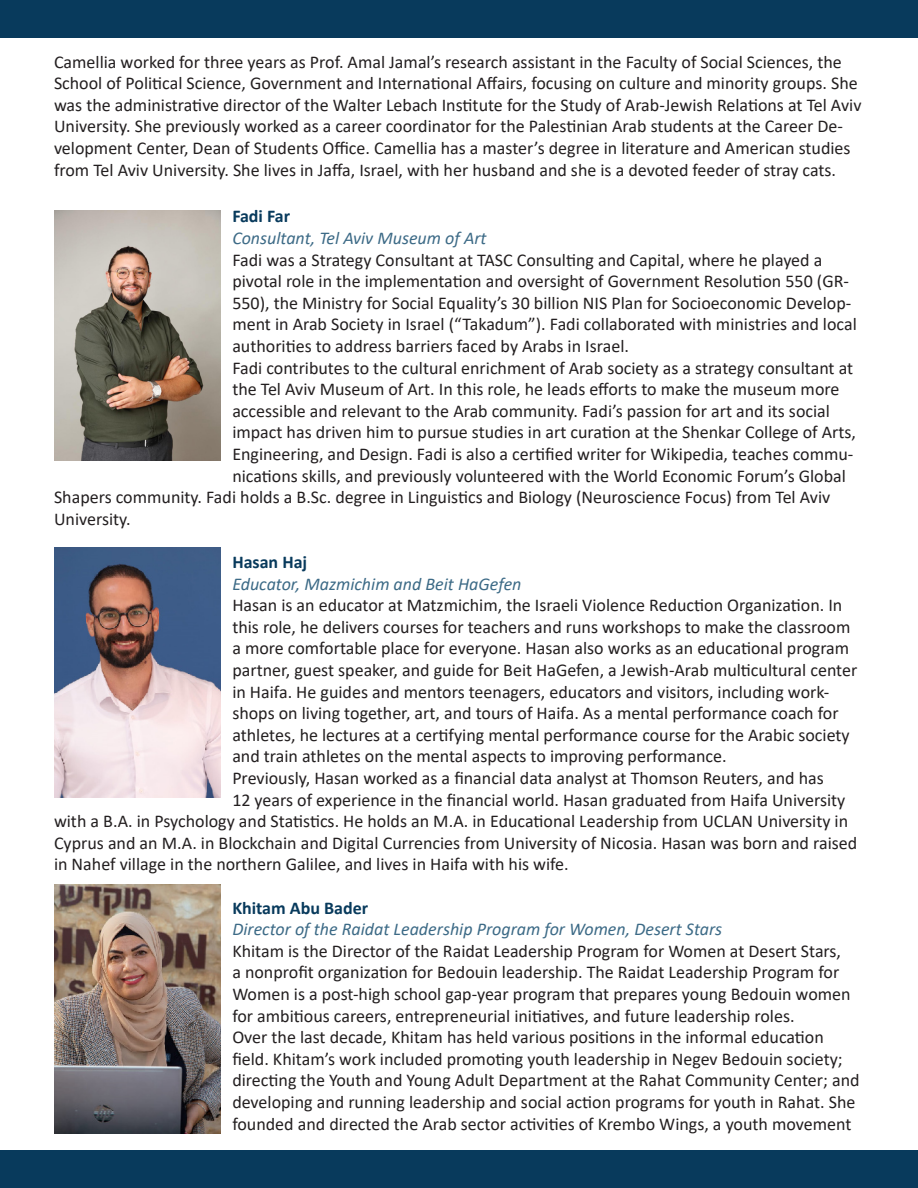
<style>
.page{position:relative;width:918px;height:1188px;background:#fff}
.page>*{position:absolute;margin:0;border:0;box-sizing:border-box;transform-origin:0 0}
.t1{font:18px/21.6px "Calibri";color:#231f20}
.t2{font:italic 18px "Calibri";color:#3c6a86}
.t3{font:700 18px "Calibri";color:#083a5c}
</style>
<div class="page">
<img style="left:54px;top:548px;width:166px;height:249px">
<img style="left:54px;top:211px;width:166px;height:249px">
<img style="left:54px;top:884px;width:166px;height:250px">
<div style="left:0;top:0;width:918px;height:38px;background:#083a5c"></div>
<div style="left:0;top:1150px;width:918px;height:38px;background:#083a5c"></div>
<p class="t1" style="left:54px;top:50px;width:809px">Camellia worked for three years as Prof. Amal Jamal’s research assistant in the Faculty of Social Sciences, the School of Political Science, Government and International Affairs, focusing on culture and minority groups. She was the administrative director of the Walter Lebach Institute for the Study of Arab-Jewish Relations at Tel Aviv University. She previously worked as a career coordinator for the Palestinian Arab students at the Career De&shy;velopment Center, Dean of Students Office. Camellia has a master’s degree in literature and American studies from Tel Aviv University. She lives in Jaffa, Israel, with her husband and she is a devoted feeder of stray cats.</p>
<p class="t3" style="left:232px;top:204px;width:59px">Fadi Far</p>
<p class="t2" style="left:232px;top:225px;width:256px">Consultant, Tel Aviv Museum of Art</p>
<p class="t1" style="left:232px;top:248px;width:626px">Fadi was a Strategy Consultant at TASC Consulting and Capital, where he played a pivotal role in the implementation and oversight of Government Resolution 550 (GR-550), the Ministry for Social Equality’s 30 billion NIS Plan for Socioeconomic Develop&shy;ment in Arab Society in Israel (“Takadum”). Fadi collaborated with ministries and local authorities to address barriers faced by Arabs in Israel.</p>
<p class="t1" style="left:232px;top:356px;width:622px">Fadi contributes to the cultural enrichment of Arab society as a strategy consultant at</p>
<p class="t1" style="left:232px;top:378px;width:609px">the Tel Aviv Museum of Art. In this role, he leads efforts to make the museum more</p>
<p class="t1" style="left:232px;top:399px;width:599px">accessible and relevant to the Arab community. Fadi’s passion for art and its social</p>
<p class="t1" style="left:232px;top:421px;width:625px">impact has driven him to pursue studies in art curation at the Shenkar College of Arts,</p>
<p class="t1" style="left:232px;top:443px;width:623px">Engineering, and Design. Fadi is also a certified writer for Wikipedia, teaches commu-</p>
<p class="t1" style="left:232px;top:464px;width:615px">nications skills, and previously volunteered with the World Economic Forum’s Global</p>
<p class="t1" style="left:54px;top:486px;width:778px">Shapers community. Fadi holds a B.Sc. degree in Linguistics and Biology (Neuroscience Focus) from Tel Aviv</p>
<p class="t1" style="left:54px;top:507px;width:78px">University.</p>
<p class="t3" style="left:232px;top:549px;width:76px">Hasan Haj</p>
<p class="t2" style="left:232px;top:571px;width:291px">Educator, Mazmichim and Beit HaGefen</p>
<p class="t1" style="left:232px;top:594px;width:627px">Hasan is an educator at Matzmichim, the Israeli Violence Reduction Organization. In this role, he delivers courses for teachers and runs workshops to make the classroom a more comfortable place for everyone. Hasan also works as an educational program partner, guest speaker, and guide for Beit HaGefen, a Jewish-Arab multicultural center in Haifa. He guides and mentors teenagers, educators and visitors, including work&shy;shops on living together, art, and tours of Haifa. As a mental performance coach for athletes, he lectures at a certifying mental performance course for the Arabic society and train athletes on the mental aspects to improving performance.</p>
<p class="t1" style="left:232px;top:767px;width:593px">Previously, Hasan worked as a financial data analyst at Thomson Reuters, and has</p>
<p class="t1" style="left:232px;top:788px;width:615px">12 years of experience in the financial world. Hasan graduated from Haifa University</p>
<p class="t1" style="left:54px;top:810px;width:796px">with a B.A. in Psychology and Statistics. He holds an M.A. in Educational Leadership from UCLAN University in</p>
<p class="t1" style="left:54px;top:831px;width:805px">Cyprus and an M.A. in Blockchain and Digital Currencies from University of Nicosia. Hasan was born and raised</p>
<p class="t1" style="left:54px;top:853px;width:516px">in Nahef village in the northern Galilee, and lives in Haifa with his wife.</p>
<p class="t3" style="left:232px;top:895px;width:137px">Khitam Abu Bader</p>
<p class="t2" style="left:232px;top:917px;width:491px">Director of the Raidat Leadership Program for Women, Desert Stars</p>
<p class="t1" style="left:232px;top:939px;width:620px">Khitam is the Director of the Raidat Leadership Program for Women at Desert Stars, a nonprofit organization for Bedouin leadership. The Raidat Leadership Program for Women is a post-high school gap-year program that prepares young Bedouin women for ambitious careers, entrepreneurial initiatives, and future leadership roles.</p>
<p class="t1" style="left:232px;top:1026px;width:629px">Over the last decade, Khitam has held various positions in the informal education field. Khitam’s work included promoting youth leadership in Negev Bedouin society; directing the Youth and Young Adult Department at the Rahat Community Center; and developing and running leadership and social action programs for youth in Rahat. She founded and directed the Arab sector activities of Krembo Wings, a youth movement</p>
</div>
